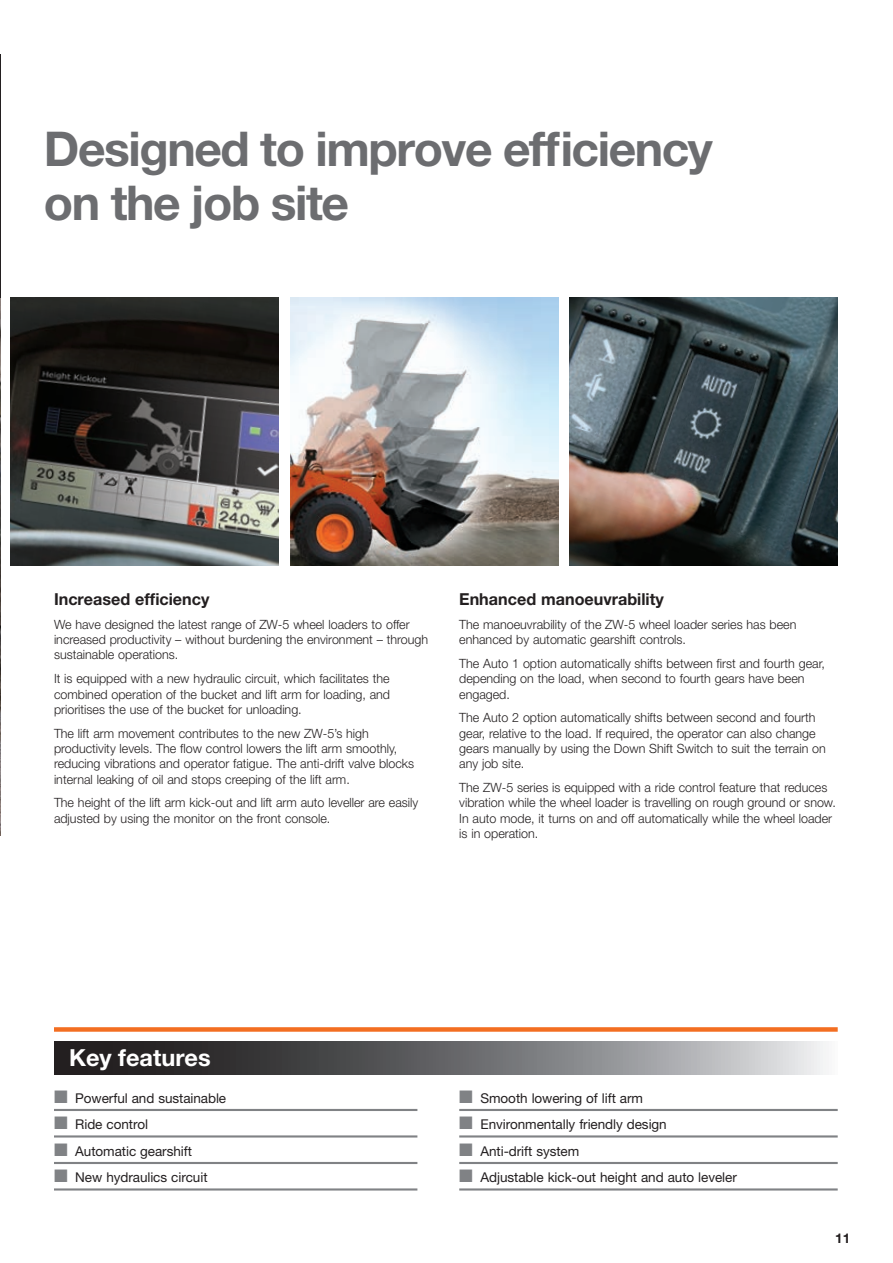
<style>
.page{position:relative;width:893px;height:1263px;background:#fff}
.page>*{position:absolute;margin:0;border:0;box-sizing:border-box;transform-origin:0 0}
.t1{font:700 48px/54.4px "Helvetica Neue LT Pro";letter-spacing:-.03em;color:#6c6d70}
.t2{font:700 23.55px "Helvetica Neue LT Pro";color:#fff}
.t3{font:700 16.5px "Helvetica Neue LT Pro";color:#231f20}
.t4{font:13.5px "Helvetica Neue LT Pro";letter-spacing:-.005em;color:#231f20}
.t5{font:700 13.5px "Helvetica Neue LT Pro";color:#231f20}
.t6{font:300 12.75px/15.3px "Helvetica Neue LT Pro";color:#231f20}
.s1{color:#808285}
</style>
<div class="page">
<div style="left:54px;top:1027px;width:784px;height:5px;background:#f36e21"></div>
<img style="left:570px;top:298px;width:268px;height:268px">
<img style="left:290px;top:298px;width:268px;height:268px">
<img style="left:11px;top:298px;width:267px;height:268px">
<img style="left:0;top:298px;width:1px;height:538px">
<hr style="left:0;top:54px;width:1px;height:244px;background:#231f20">
<svg style="left:54px;top:1041px;width:772px;height:34px;background:#6d6d6f"></svg>
<hr style="left:54px;top:1109px;width:363px;height:2px;background:#808285">
<hr style="left:54px;top:1135px;width:363px;height:2px;background:#808285">
<hr style="left:54px;top:1162px;width:363px;height:2px;background:#808285">
<hr style="left:54px;top:1188px;width:363px;height:2px;background:#808285">
<hr style="left:459px;top:1109px;width:379px;height:2px;background:#808285">
<hr style="left:459px;top:1135px;width:379px;height:2px;background:#808285">
<hr style="left:459px;top:1162px;width:379px;height:2px;background:#808285">
<hr style="left:459px;top:1188px;width:379px;height:2px;background:#808285">
<h1 class="t1" style="left:44px;top:120px;width:670px">Designed to improve efficiency on the job site</h1>
<p class="t3" style="left:54px;top:589px;width:157px">Increased efficiency</p>
<p class="t6" style="left:54px;top:616px;width:376px">We have designed the latest range of ZW-5 wheel loaders to offer increased productivity – without burdening the environment – through sustainable operations.</p>
<p class="t6" style="left:54px;top:671px;width:338px;text-align:justify">It is equipped with a new hydraulic circuit, which facilitates the combined operation of the bucket and lift arm for loading, and prioritises the use of the bucket for unloading.</p>
<p class="t6" style="left:54px;top:725px;width:362px">The lift arm movement contributes to the new ZW-5’s high productivity levels. The flow control lowers the lift arm smoothly, reducing vibrations and operator fatigue. The anti-drift valve blocks internal leaking of oil and stops creeping of the lift arm.</p>
<p class="t6" style="left:54px;top:795px;width:366px">The height of the lift arm kick-out and lift arm auto leveller are easily adjusted by using the monitor on the front console.</p>
<p class="t3" style="left:459px;top:589px;width:206px">Enhanced manoeuvrability</p>
<p class="t6" style="left:459px;top:616px;width:339px">The manoeuvrability of the ZW-5 wheel loader series has been enhanced by automatic gearshift controls.</p>
<p class="t6" style="left:459px;top:655px;width:367px">The Auto 1 option automatically shifts between first and fourth gear, depending on the load, when second to fourth gears have been engaged.</p>
<p class="t6" style="left:459px;top:710px;width:368px">The Auto 2 option automatically shifts between second and fourth gear, relative to the load. If required, the operator can also change gears manually by using the Down Shift Switch to suit the terrain on any job site.</p>
<p class="t6" style="left:459px;top:779px;width:378px">The ZW-5 series is equipped with a ride control feature that reduces vibration while the wheel loader is travelling on rough ground or snow.<br>In auto mode, it turns on and off automatically while the wheel loader is in operation.</p>
<h2 class="t2" style="left:69px;top:1043px;width:143px">Key features</h2>
<p class="t4" style="left:54px;top:1090px;width:174px"><span class="s1">■</span> Powerful and sustainable</p>
<p class="t4" style="left:54px;top:1116px;width:96px"><span class="s1">■</span> Ride control</p>
<p class="t4" style="left:54px;top:1143px;width:139px"><span class="s1">■</span> Automatic gearshift</p>
<p class="t4" style="left:54px;top:1169px;width:155px"><span class="s1">■</span> New hydraulics circuit</p>
<p class="t4" style="left:459px;top:1090px;width:185px"><span class="s1">■</span> Smooth lowering of lift arm</p>
<p class="t4" style="left:459px;top:1116px;width:209px"><span class="s1">■</span> Environmentally friendly design</p>
<p class="t4" style="left:459px;top:1143px;width:122px"><span class="s1">■</span> Anti-drift system</p>
<p class="t4" style="left:459px;top:1169px;width:279px"><span class="s1">■</span> Adjustable kick-out height and auto leveler</p>
<p class="t5" style="left:835px;top:1230px;width:17px">11</p>
</div>
